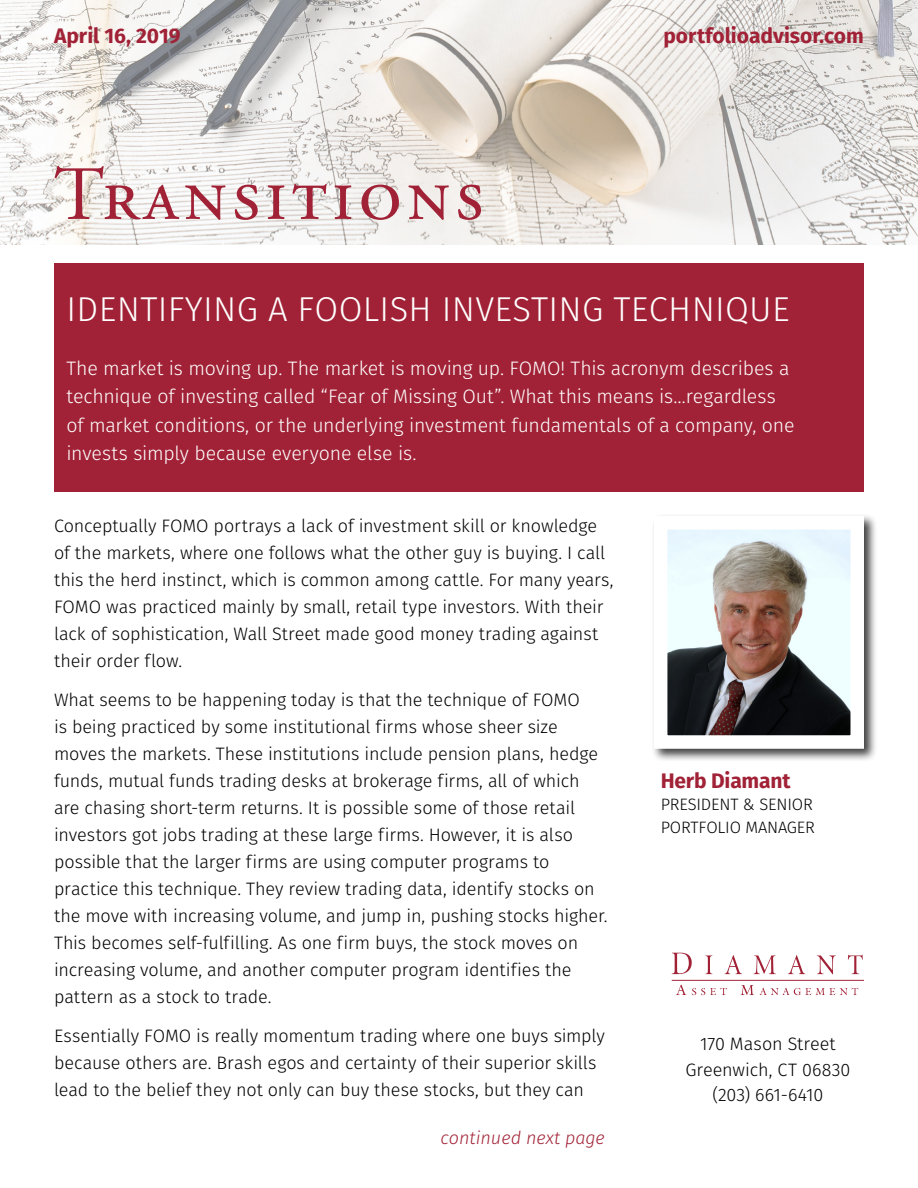
<style>
.page{position:relative;width:918px;height:1188px;background:#fff}
.page>*{position:absolute;margin:0;border:0;box-sizing:border-box;transform-origin:0 0}
.t1{font:76.5px "Adobe Garamond Pro";letter-spacing:.06em;color:#a12236}
.t2{font:300 34.5px "Fira Sans";letter-spacing:.01em;color:#fff}
.t3{font:700 21px "Fira Sans";color:#a12236}
.t4{font:300 19.5px/28.5px "Fira Sans";letter-spacing:-.01em;color:#fff}
.t5{font:300 18px/27px "Fira Sans";letter-spacing:-.01em;color:#000}
.t6{font:italic 300 18px "Fira Sans";color:#a12236}
.t7{font:300 16.5px/22.5px "Fira Sans";letter-spacing:-.01em;color:#000}
</style>
<div class="page">
<img style="left:0;top:0;width:918px;height:244px">
<div style="left:54px;top:264px;width:810px;height:228px;background:#a12236"></div>
<svg style="left:672px;top:953px;width:191px;height:21px"></svg>
<svg style="left:676px;top:985px;width:10px;height:10px"></svg>
<svg style="left:692px;top:988px;width:35px;height:7px"></svg>
<svg style="left:741px;top:985px;width:117px;height:10px"></svg>
<div style="left:651px;top:513px;width:226px;height:249px;background:#000;opacity:.75"></div>
<img style="left:669px;top:531px;width:180px;height:203px">
<div style="left:654px;top:516px;width:210px;height:233px;border:14px solid #fff"></div>
<p class="t3" style="left:54px;top:21px;width:128px">April 16, 2019</p>
<h1 class="t1" style="left:54px;top:149px;width:431px">Transitions</h1>
<p class="t3" style="left:663px;top:21px;width:202px">portfolioadvisor.com</p>
<h2 class="t2" style="left:67px;top:284px;width:725px">IDENTIFYING A FOOLISH INVESTING TECHNIQUE</h2>
<p class="t4" style="left:66px;top:354px;width:730px">The market is moving up. The market is moving up. FOMO! This acronym describes a technique of investing called “Fear of Missing Out”. What this means is…regardless of market conditions, or the underlying investment fundamentals of a company, one invests simply because everyone else is.</p>
<p class="t5" style="left:54px;top:512px;width:561px">Conceptually FOMO portrays a lack of investment skill or knowledge of the markets, where one follows what the other guy is buying. I call this the herd instinct, which is common among cattle. For many years, FOMO was practiced mainly by small, retail type investors. With their lack of sophistication, Wall Street made good money trading against their order flow.</p>
<p class="t5" style="left:54px;top:686px;width:555px">What seems to be happening today is that the technique of FOMO<br>is being practiced by some institutional firms whose sheer size moves the markets. These institutions include pension plans, hedge funds, mutual funds trading desks at brokerage firms, all of which are chasing short-term returns. It is possible some of those retail investors got jobs trading at these large firms. However, it is also possible that the larger firms are using computer programs to practice this technique. They review trading data, identify stocks on the move with increasing volume, and jump in, pushing stocks higher.<br>This becomes self-fulfilling. As one firm buys, the stock moves on increasing volume, and another computer program identifies the pattern as a stock to trade.</p>
<p class="t5" style="left:54px;top:1022px;width:553px">Essentially FOMO is really momentum trading where one buys simply because others are. Brash egos and certainty of their superior skills lead to the belief they not only can buy these stocks, but they can</p>
<p class="t6" style="left:441px;top:1125px;width:166px">continued next page</p>
<p class="t3" style="left:661px;top:766px;width:131px">Herb Diamant</p>
<p class="t7" style="left:661px;top:793px;width:156px">PRESIDENT &amp; SENIOR<br>PORTFOLIO MANAGER</p>
<p class="t5" style="left:685px;top:1031px;width:167px;line-height:25.5px;text-align:center">170 Mason Street<br>Greenwich, CT 06830 (203) 661-6410</p>
</div>
